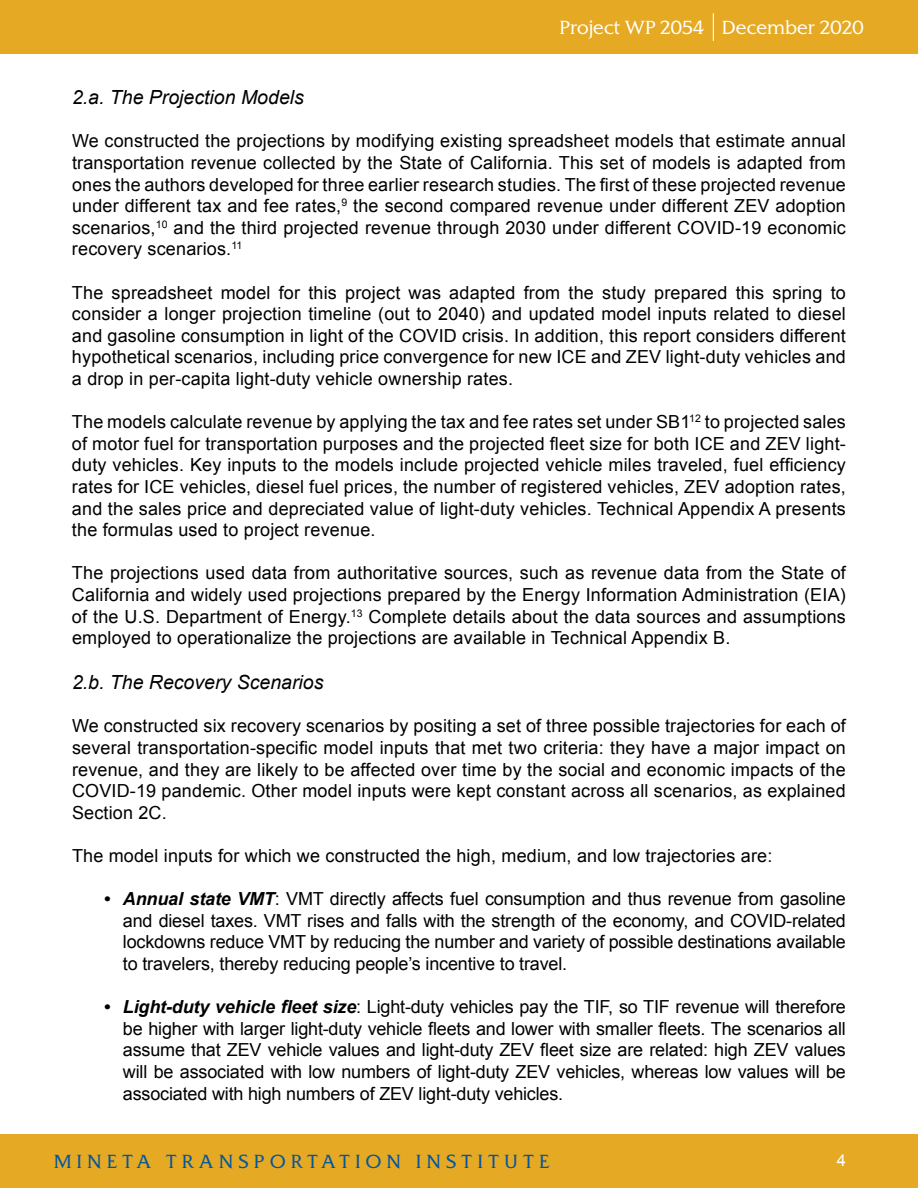
<style>
.page{position:relative;width:918px;height:1188px;background:#fff}
.page>*{position:absolute;margin:0;border:0;box-sizing:border-box;transform-origin:0 0}
.t1{font:italic 19.5px "Arial";color:#000}
.t2{font:18px/21.6px "Arial";letter-spacing:.01em;color:#000;text-align:justify}
.t3{font:18px/21.6px "Arial";letter-spacing:-.01em;color:#000}
.t4{font:300 18px "SJSU Spartan";letter-spacing:.3em;color:#0056a2}
.t5{font:300 18px "SJSU Spartan";color:#fff}
.t6{font:16.5px "Arial";color:#fff}
.s1{font-weight:700;font-style:italic}
</style>
<div class="page">
<div style="left:0;top:0;width:918px;height:54px;background:#e5a923"></div>
<svg style="left:713px;top:13px;width:1px;height:28px"></svg>
<div style="left:0;top:1134px;width:918px;height:54px;background:#e5a923"></div>
<p class="t5" style="left:560px;top:16px;width:306px">Project WP 2054 December 2020</p>
<p class="t1" style="left:72px;top:85px;width:233px">2.a. The Projection Models</p>
<p class="t2" style="left:72px;top:130px;width:775px">We constructed the projections by modifying existing spreadsheet models that estimate annual transportation revenue collected by the State of California. This set of models is adapted from</p>
<p class="t2" style="left:72px;top:174px;width:775px">ones the authors developed for three earlier research studies. The first of these projected revenue</p>
<p class="t2" style="left:72px;top:195px;width:775px">under different tax and fee rates,<sup>9</sup> the second compared revenue under different ZEV adoption scenarios,<sup>10</sup> and the third projected revenue through 2030 under different COVID-19 economic recovery scenarios.<sup>11</sup></p>
<p class="t2" style="left:72px;top:282px;width:775px">The spreadsheet model for this project was adapted from the study prepared this spring to consider a longer projection timeline (out to 2040) and updated model inputs related to diesel and gasoline consumption in light of the COVID crisis. In addition, this report considers different hypothetical scenarios, including price convergence for new ICE and ZEV light-duty vehicles and a drop in per-capita light-duty vehicle ownership rates.</p>
<p class="t2" style="left:72px;top:411px;width:775px">The models calculate revenue by applying the tax and fee rates set under SB1<sup>12</sup> to projected sales</p>
<p class="t2" style="left:72px;top:433px;width:775px">of motor fuel for transportation purposes and the projected fleet size for both ICE and ZEV light&shy;duty vehicles. Key inputs to the models include projected vehicle miles traveled, fuel efficiency</p>
<p class="t2" style="left:72px;top:476px;width:775px">rates for ICE vehicles, diesel fuel prices, the number of registered vehicles, ZEV adoption rates, and the sales price and depreciated value of light-duty vehicles. Technical Appendix A presents the formulas used to project revenue.</p>
<p class="t2" style="left:72px;top:562px;width:775px">The projections used data from authoritative sources, such as revenue data from the State of California and widely used projections prepared by the Energy Information Administration (EIA) of the U.S. Department of Energy.<sup>13</sup> Complete details about the data sources and assumptions employed to operationalize the projections are available in Technical Appendix B.</p>
<p class="t1" style="left:72px;top:670px;width:253px">2.b. The Recovery Scenarios</p>
<p class="t2" style="left:72px;top:715px;width:775px">We constructed six recovery scenarios by positing a set of three possible trajectories for each of</p>
<p class="t2" style="left:72px;top:737px;width:775px">several transportation-specific model inputs that met two criteria: they have a major impact on</p>
<p class="t2" style="left:72px;top:759px;width:775px">revenue, and they are likely to be affected over time by the social and economic impacts of the COVID-19 pandemic. Other model inputs were kept constant across all scenarios, as explained Section 2C.</p>
<p class="t2" style="left:72px;top:845px;width:702px">The model inputs for which we constructed the high, medium, and low trajectories are:</p>
<p class="t3" style="left:104px;top:888px;width:744px"><span class="s1">• Annual state VMT</span>: VMT directly affects fuel consumption and thus revenue from gasoline</p>
<p class="t2" style="left:123px;top:910px;width:724px">and diesel taxes. VMT rises and falls with the strength of the economy, and COVID-related lockdowns reduce VMT by reducing the number and variety of possible destinations available to travelers, thereby reducing people’s incentive to travel.</p>
<p class="t2" style="left:123px;top:996px;width:724px;text-indent:-19px"><span class="s1">• Light-duty vehicle fleet size</span>: Light-duty vehicles pay the TIF, so TIF revenue will therefore be higher with larger light-duty vehicle fleets and lower with smaller fleets. The scenarios all assume that ZEV vehicle values and light-duty ZEV fleet size are related: high ZEV values</p>
<p class="t3" style="left:123px;top:1061px;width:724px">will be associated with low numbers of light-duty ZEV vehicles, whereas low values will be associated with high numbers of ZEV light-duty vehicles.</p>
<p class="t4" style="left:54px;top:1150px;width:497px">MINETA TRANSPORTATION INSTITUTE</p>
<p class="t6" style="left:837px;top:1149px;width:11px">4</p>
</div>
